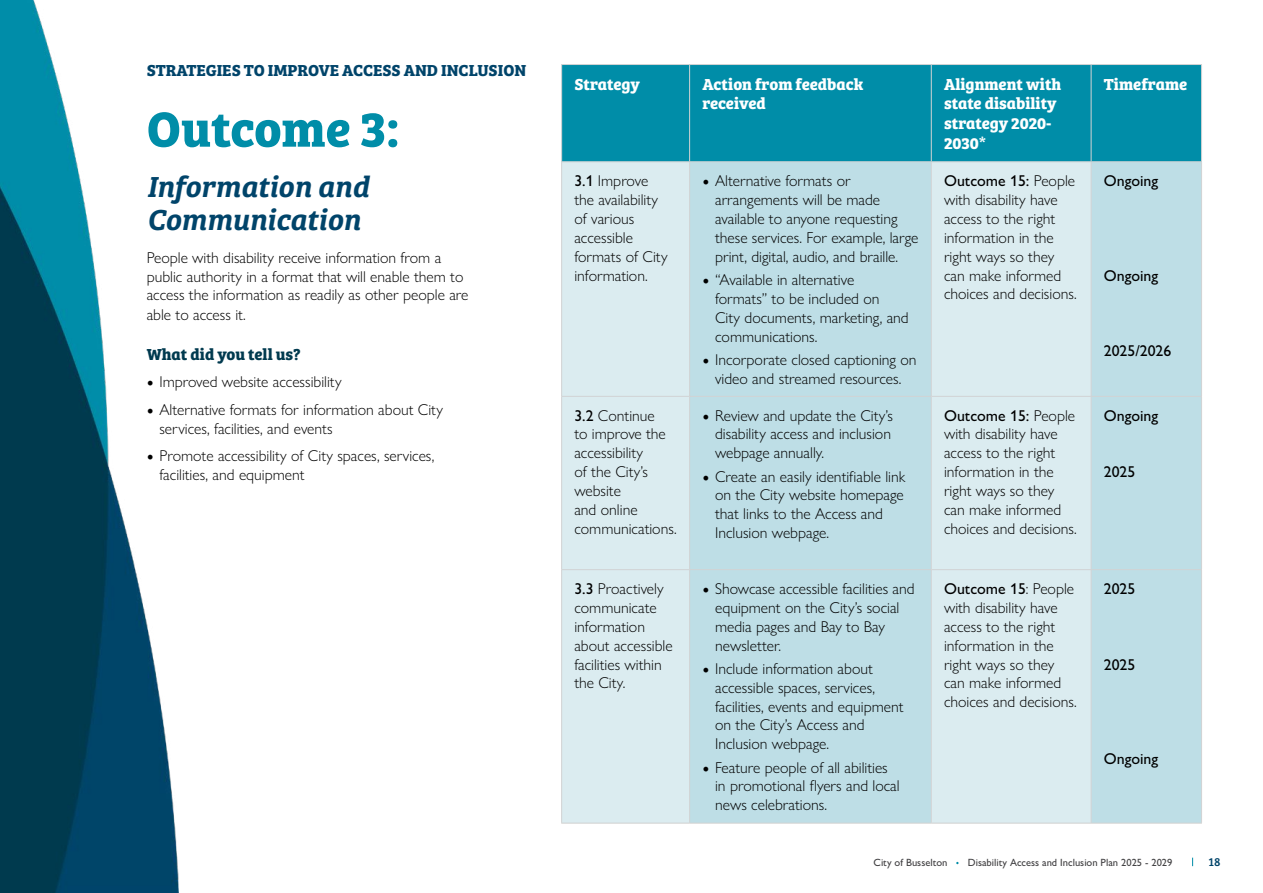
<style>
.page{position:relative;width:1263px;height:893px;background:#fff}
.page>*{position:absolute;margin:0;border:0;box-sizing:border-box;transform-origin:0 0}
.t1{font:700 51px "Bree Serif";color:#008da8}
.t2{font:italic 30px "Bree Serif Sb";color:#00446a}
.t3{font:700 16.5px/19.8px "Bree Serif";color:#fff}
.t4{font:700 16.5px "Bree Serif";color:#00446a}
.t5{font:700 16.5px "Bree Serif";color:#003a4f}
.t6{font:300 15.75px/18.9px "Gill Sans Nova";color:#000}
.t7{font:500 15.75px "Gill Sans Nova";color:#000}
.t8{font:12px "Bree Serif";color:#00446a}
.t9{font:500 10.5px "Gill Sans Nova";color:#414042}
.s1{font-family:"Minion Pro";font-weight:400;font-size:18px}
.s2{font-weight:500}
</style>
<div class="page">
<img style="left:0;top:0;width:178px;height:893px">
<div style="left:562px;top:65px;width:639px;height:96px;background:#008da8"></div>
<div style="left:562px;top:162px;width:127px;height:661px;background:#dbecf0"></div>
<div style="left:690px;top:162px;width:241px;height:661px;background:#bedee6"></div>
<div style="left:932px;top:162px;width:159px;height:661px;background:#dbecf0"></div>
<div style="left:1092px;top:162px;width:109px;height:661px;background:#bedee6"></div>
<hr style="left:561px;top:64px;width:129px;height:1px;background:#d1d3d4">
<hr style="left:561px;top:65px;width:1px;height:96px;background:#d1d3d4">
<hr style="left:690px;top:64px;width:241px;height:1px;background:#d1d3d4">
<hr style="left:689px;top:65px;width:1px;height:96px;background:#d1d3d4">
<hr style="left:931px;top:64px;width:160px;height:1px;background:#d1d3d4">
<hr style="left:931px;top:65px;width:1px;height:96px;background:#d1d3d4">
<hr style="left:1091px;top:64px;width:111px;height:1px;background:#d1d3d4">
<hr style="left:1091px;top:65px;width:1px;height:96px;background:#d1d3d4">
<hr style="left:1201px;top:65px;width:1px;height:96px;background:#d1d3d4">
<hr style="left:561px;top:161px;width:129px;height:1px;background:#d1d3d4">
<hr style="left:561px;top:162px;width:1px;height:234px;background:#d1d3d4">
<hr style="left:690px;top:161px;width:241px;height:1px;background:#d1d3d4">
<hr style="left:689px;top:162px;width:1px;height:234px;background:#d1d3d4">
<hr style="left:931px;top:161px;width:160px;height:1px;background:#d1d3d4">
<hr style="left:931px;top:162px;width:1px;height:234px;background:#d1d3d4">
<hr style="left:1091px;top:161px;width:111px;height:1px;background:#d1d3d4">
<hr style="left:1091px;top:162px;width:1px;height:234px;background:#d1d3d4">
<hr style="left:1201px;top:162px;width:1px;height:234px;background:#d1d3d4">
<hr style="left:561px;top:396px;width:129px;height:1px;background:#d1d3d4">
<hr style="left:561px;top:397px;width:1px;height:172px;background:#d1d3d4">
<hr style="left:690px;top:396px;width:241px;height:1px;background:#d1d3d4">
<hr style="left:689px;top:397px;width:1px;height:172px;background:#d1d3d4">
<hr style="left:931px;top:396px;width:160px;height:1px;background:#d1d3d4">
<hr style="left:931px;top:397px;width:1px;height:172px;background:#d1d3d4">
<hr style="left:1091px;top:396px;width:111px;height:1px;background:#d1d3d4">
<hr style="left:1091px;top:397px;width:1px;height:172px;background:#d1d3d4">
<hr style="left:1201px;top:397px;width:1px;height:172px;background:#d1d3d4">
<hr style="left:561px;top:569px;width:129px;height:1px;background:#d1d3d4">
<hr style="left:561px;top:570px;width:1px;height:253px;background:#d1d3d4">
<hr style="left:690px;top:569px;width:241px;height:1px;background:#d1d3d4">
<hr style="left:689px;top:570px;width:1px;height:253px;background:#d1d3d4">
<hr style="left:931px;top:569px;width:160px;height:1px;background:#d1d3d4">
<hr style="left:931px;top:570px;width:1px;height:253px;background:#d1d3d4">
<hr style="left:1091px;top:569px;width:111px;height:1px;background:#d1d3d4">
<hr style="left:1091px;top:570px;width:1px;height:253px;background:#d1d3d4">
<hr style="left:1201px;top:570px;width:1px;height:253px;background:#d1d3d4">
<hr style="left:561px;top:823px;width:129px;height:1px;background:#d1d3d4">
<hr style="left:690px;top:823px;width:241px;height:1px;background:#d1d3d4">
<hr style="left:931px;top:823px;width:160px;height:1px;background:#d1d3d4">
<hr style="left:1091px;top:823px;width:111px;height:1px;background:#d1d3d4">
<p class="t4" style="left:147px;top:58px;width:381px">STRATEGIES TO IMPROVE ACCESS AND INCLUSION</p>
<h1 class="t1" style="left:147px;top:89px;width:254px">Outcome 3:</h1>
<h2 class="t2" style="left:147px;top:163px;width:224px">Information and</h2>
<h2 class="t2" style="left:147px;top:196px;width:215px">Communication</h2>
<p class="t6" style="left:147px;top:247px;width:323px">People with disability receive information from a public authority in a format that will enable them to access the information as readily as other people are able to access it.</p>
<p class="t5" style="left:147px;top:341px;width:156px">What did you tell us?</p>
<p class="t6" style="left:147px;top:372px;width:196px"><span class="s1">•</span> Improved website accessibility</p>
<p class="t6" style="left:159px;top:400px;width:285px;text-indent:-13px"><span class="s1">•</span> Alternative formats for information about City services, facilities, and events</p>
<p class="t6" style="left:159px;top:446px;width:276px;text-indent:-13px"><span class="s1">•</span> Promote accessibility of City spaces, services, facilities, and equipment</p>
<p class="t3" style="left:574px;top:73px;width:67px">Strategy</p>
<p class="t3" style="left:702px;top:73px;width:162px">Action from feedback received</p>
<p class="t3" style="left:944px;top:73px;width:119px">Alignment with state disability strategy 2020-<br>2030*</p>
<p class="t3" style="left:1104px;top:73px;width:85px">Timeframe</p>
<p class="t6" style="left:574px;top:171px;width:95px"><span class="s2">3.1</span> Improve the availability of various accessible formats of City information.</p>
<p class="t6" style="left:715px;top:171px;width:205px;text-indent:-13px"><span class="s1">•</span> Alternative formats or arrangements will be made available to anyone requesting these services. For example, large print, digital, audio, and braille.</p>
<p class="t6" style="left:944px;top:171px;width:134px"><span class="s2">Outcome 15:</span> People with disability have access to the right information in the right ways so they can make informed choices and decisions.</p>
<p class="t7" style="left:1104px;top:171px;width:56px">Ongoing</p>
<p class="t7" style="left:1104px;top:266px;width:56px">Ongoing</p>
<p class="t6" style="left:715px;top:270px;width:195px;text-indent:-13px"><span class="s1">•</span> “Available in alternative formats” to be included on<br>City documents, marketing, and communications.</p>
<p class="t6" style="left:702px;top:350px;width:216px;text-align:center"><span class="s1">•</span> Incorporate closed captioning on video and streamed resources.</p>
<p class="t7" style="left:1104px;top:341px;width:69px">2025/2026</p>
<p class="t6" style="left:574px;top:406px;width:104px"><span class="s2">3.2</span> Continue<br>to improve the accessibility<br>of the City’s website<br>and online communications.</p>
<p class="t6" style="left:715px;top:406px;width:179px;text-indent:-13px"><span class="s1">•</span> Review and update the City’s disability access and inclusion webpage annually.</p>
<p class="t6" style="left:715px;top:467px;width:192px;text-indent:-13px"><span class="s1">•</span> Create an easily identifiable link on the City website homepage that links to the Access and<br>Inclusion webpage.</p>
<p class="t6" style="left:574px;top:579px;width:100px"><span class="s2">3.3</span> Proactively communicate information about accessible facilities within the City.</p>
<p class="t6" style="left:715px;top:579px;width:201px;text-indent:-13px"><span class="s1">•</span> Showcase accessible facilities and equipment on the City’s social media pages and Bay to Bay newsletter.</p>
<p class="t6" style="left:715px;top:659px;width:190px;text-indent:-13px"><span class="s1">•</span> Include information about accessible spaces, services, facilities, events and equipment on the City’s Access and<br>Inclusion webpage.</p>
<p class="t6" style="left:715px;top:757px;width:186px;text-indent:-13px"><span class="s1">•</span> Feature people of all abilities in promotional flyers and local news celebrations.</p>
<p class="t6" style="left:944px;top:406px;width:134px"><span class="s2">Outcome 15:</span> People with disability have access to the right information in the right ways so they can make informed choices and decisions.</p>
<p class="t7" style="left:1104px;top:406px;width:56px">Ongoing</p>
<p class="t7" style="left:1104px;top:462px;width:33px">2025</p>
<p class="t6" style="left:944px;top:579px;width:134px"><span class="s2">Outcome 15</span>: People with disability have access to the right information in the right ways so they can make informed choices and decisions.</p>
<p class="t7" style="left:1104px;top:579px;width:33px">2025</p>
<p class="t7" style="left:1104px;top:654px;width:33px">2025</p>
<p class="t7" style="left:1104px;top:749px;width:56px">Ongoing</p>
<p class="t9" style="left:873px;top:856px;width:75px">City of Busselton</p>
<p class="t9" style="left:968px;top:856px;width:206px">Disability Access and Inclusion Plan 2025 - 2029</p>
<p class="t8" style="left:1208px;top:852px;width:13px">18</p>
</div>
